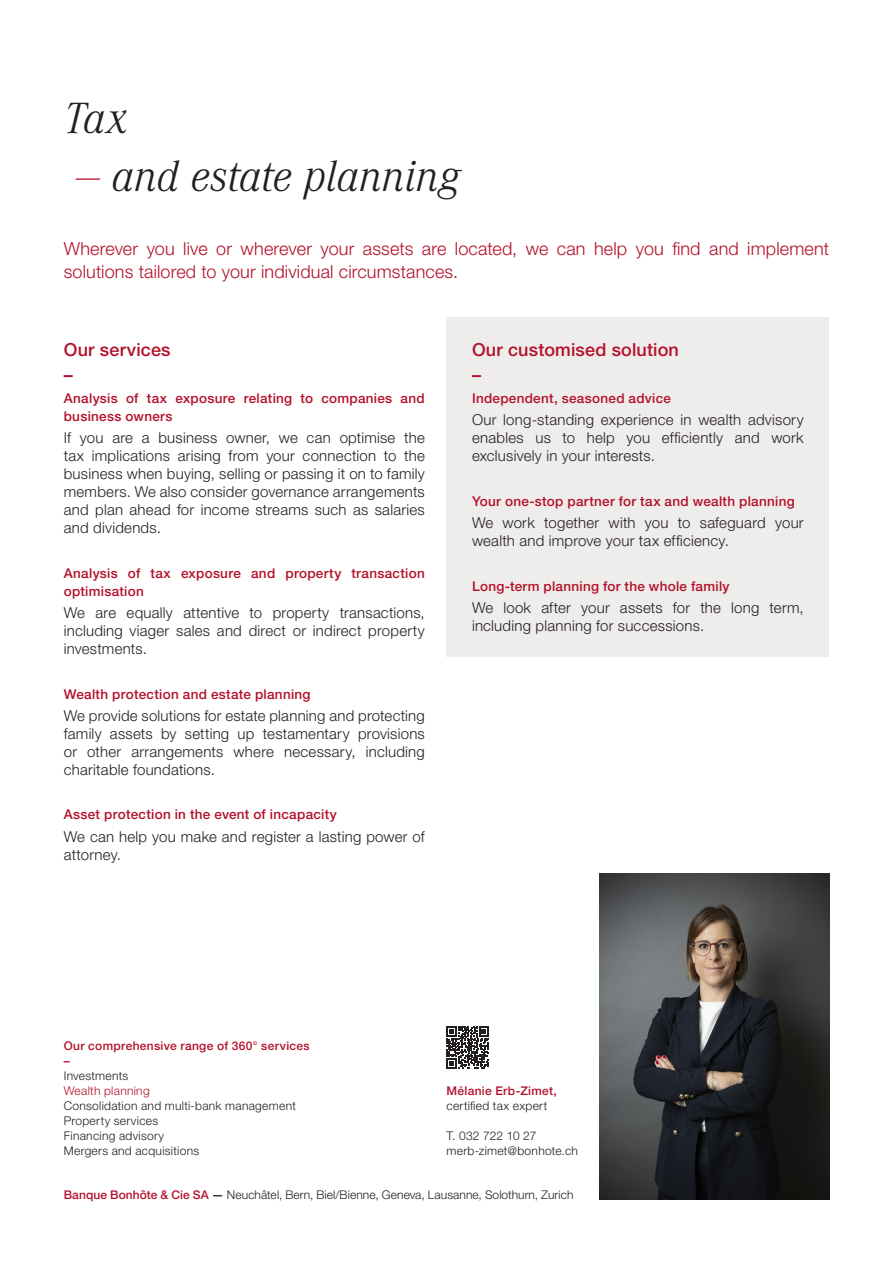
<style>
.page{position:relative;width:893px;height:1263px;background:#fff}
.page>*{position:absolute;margin:0;border:0;box-sizing:border-box;transform-origin:0 0}
.t1{font:italic 300 45px "Corporate A Pro";color:#231f20}
.Paragraphe_Intro{font:300 18px/22.5px "Helvetica Neue LT Std";letter-spacing:.005em;color:#b31029}
.Corps_Texte{font:500 18px "Helvetica Neue LT Std";letter-spacing:.01em;color:#b31029}
.Corps_Texte-2{font:300 15px/18px "Helvetica Neue LT Std";letter-spacing:.015em;color:#231f20;text-align:justify}
.Corps_Texte-3{font:500 13.5px/18px "Helvetica Neue LT Std";letter-spacing:.02em;color:#b31029}
.t2{font:300 12px/15px "Helvetica Neue LT Std";letter-spacing:.025em;color:#231f20}
.t3{font:300 12px "Helvetica Neue LT Std";letter-spacing:.005em;color:#231f20}
.t4{font:500 12px "Helvetica Neue LT Std";letter-spacing:.025em;color:#b31029}
.t5{font:300 12px "Helvetica Neue LT Std";letter-spacing:.025em;color:#b31029}
.s1{color:#b31029}
.s2{font-weight:500;color:#b31029}
.s3{font-weight:500}
</style>
<div class="page">
<div style="left:446px;top:317px;width:383px;height:339px;background:#efedeb"></div>
<svg style="left:447px;top:1026px;width:42px;height:42px"></svg>
<img style="left:600px;top:873px;width:229px;height:326px">
<p class="t1" style="left:64px;top:86px;width:65px">Tax</p>
<p class="t1" style="left:75px;top:145px;width:386px"><span class="s1">—</span> and estate planning</p>
<p class="Paragraphe_Intro" style="left:64px;top:237px;width:767px">Wherever you live or wherever your assets are located, we can help you find and implement solutions tailored to your individual circumstances.</p>
<p class="Corps_Texte" style="left:64px;top:338px;width:108px">Our services</p>
<p class="Corps_Texte" style="left:64px;top:364px;width:10px">–</p>
<p class="Corps_Texte-3" style="left:64px;top:389px;width:362px">Analysis of tax exposure relating to companies and business owners</p>
<p class="Corps_Texte-2" style="left:64px;top:429px;width:363px">If you are a business owner, we can optimise the tax implications arising from your connection to the business when buying, selling or passing it on to family members. We also consider governance arrangements and plan ahead for income streams such as salaries and dividends.</p>
<p class="Corps_Texte-3" style="left:64px;top:564px;width:362px">Analysis of tax exposure and property transaction optimisation</p>
<p class="Corps_Texte-2" style="left:64px;top:603px;width:362px">We are equally attentive to property transactions, including viager sales and direct or indirect property investments.</p>
<p class="Corps_Texte-3" style="left:64px;top:685px;width:248px">Wealth protection and estate planning</p>
<p class="Corps_Texte-2" style="left:64px;top:706px;width:363px">We provide solutions for estate planning and protecting family assets by setting up testamentary provisions or other arrangements where necessary, including charitable foundations.</p>
<p class="Corps_Texte-3" style="left:64px;top:805px;width:275px">Asset protection in the event of incapacity</p>
<p class="Corps_Texte-2" style="left:64px;top:827px;width:363px">We can help you make and register a lasting power of attorney.</p>
<p class="Corps_Texte" style="left:472px;top:338px;width:208px">Our customised solution</p>
<p class="Corps_Texte" style="left:472px;top:364px;width:10px">–</p>
<p class="Corps_Texte-3" style="left:472px;top:389px;width:201px">Independent, seasoned advice</p>
<p class="Corps_Texte-2" style="left:472px;top:411px;width:333px">Our long-standing experience in wealth advisory enables us to help you efficiently and work exclusively in your interests.</p>
<p class="Corps_Texte-3" style="left:472px;top:492px;width:324px">Your one-stop partner for tax and wealth planning</p>
<p class="Corps_Texte-2" style="left:472px;top:513px;width:333px">We work together with you to safeguard your wealth and improve your tax efficiency.</p>
<p class="Corps_Texte-3" style="left:472px;top:577px;width:259px">Long-term planning for the whole family</p>
<p class="Corps_Texte-2" style="left:472px;top:598px;width:333px">We look after your assets for the long term, including planning for successions.</p>
<p class="t4" style="left:64px;top:1038px;width:247px">Our comprehensive range of 360° services</p>
<p class="t4" style="left:64px;top:1053px;width:7px">–</p>
<p class="t2" style="left:64px;top:1068px;width:66px">Investments</p>
<p class="t5" style="left:64px;top:1083px;width:87px">Wealth planning</p>
<p class="t2" style="left:64px;top:1098px;width:234px">Consolidation and multi-bank management</p>
<p class="t2" style="left:64px;top:1113px;width:96px">Property services</p>
<p class="t2" style="left:64px;top:1128px;width:102px">Financing advisory</p>
<p class="t2" style="left:64px;top:1143px;width:137px">Mergers and acquisitions</p>
<p class="t2" style="left:446px;top:1083px;width:112px"><span class="s2">Mélanie Erb-Zimet, </span>certified tax expert</p>
<p class="t2" style="left:446px;top:1128px;width:133px">T. 032 722 10 27 merb-zimet@bonhote.ch</p>
<p class="t3" style="left:64px;top:1187px;width:511px"><span class="s2">Banque Bonhôte &amp; Cie SA</span> <span class="s3">—</span> Neuchâtel, Bern, Biel/Bienne, Geneva, Lausanne, Solothurn, Zurich</p>
</div>
